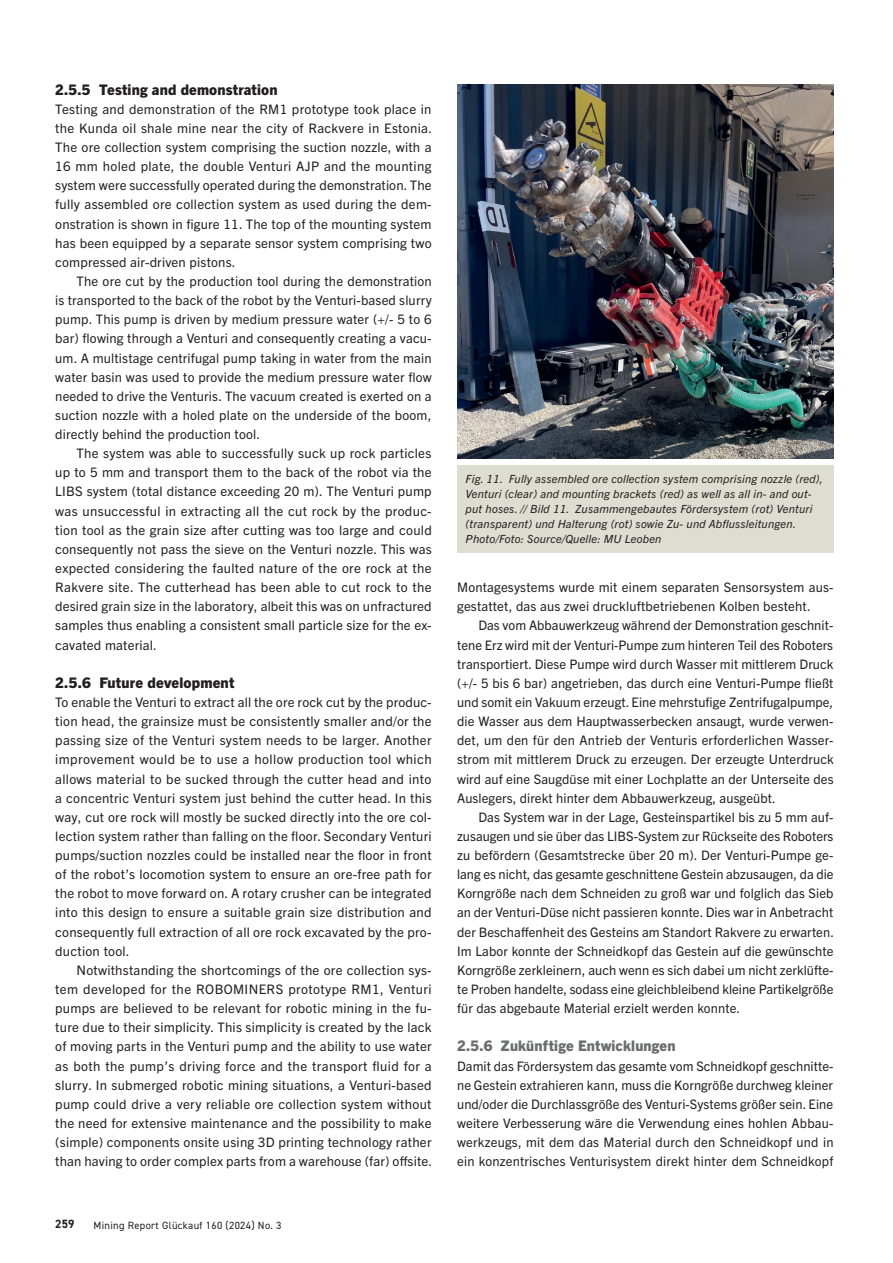
<style>
.page{position:relative;width:893px;height:1263px;background:#fff}
.page>*{position:absolute;margin:0;border:0;box-sizing:border-box;transform-origin:0 0}
.t1{font:800 14.7px "Trade Gothic Next LT Pro";letter-spacing:.01em;color:#231f20}
.t2{font:800 14.7px "Trade Gothic Next LT Pro";letter-spacing:.01em;color:#6c6d70}
.t3{font:13.2px/19.2px "Trade Gothic Next LT Pro";letter-spacing:.01em;color:#231f20;text-align:justify}
.t4{font:700 12px "DIN2014";color:#231f20}
.t5{font:italic 11.25px/15px "Trade Gothic Next LT Pro";letter-spacing:.015em;color:#231f20}
.t6{font:10.5px "DIN2014";letter-spacing:.03em;color:#231f20}
</style>
<div class="page">
<img style="left:457px;top:85px;width:376px;height:373px">
<div style="left:457px;top:465px;width:376px;height:88px;background:#deddd1"></div>
<p class="t1" style="left:55px;top:79px;width:224px">2.5.5 Testing and demonstration</p>
<p class="t3" style="left:55px;top:98px;width:378px">Testing and demonstration of the RM1 prototype took place in the Kunda oil shale mine near the city of Rackvere in Estonia.<br>The ore collection system comprising the suction nozzle, with a 16 mm holed plate, the double Venturi AJP and the mounting system were successfully operated during the demonstration. The fully assembled ore collection system as used during the dem&shy;onstration is shown in figure 11. The top of the mounting system has been equipped by a separate sensor system comprising two compressed air-driven pistons.</p>
<p class="t3" style="left:55px;top:271px;width:378px;text-indent:21px">The ore cut by the production tool during the demonstration is transported to the back of the robot by the Venturi-based slurry pump. This pump is driven by medium pressure water (+/- 5 to 6 bar) flowing through a Venturi and consequently creating a vacu&shy;um. A multistage centrifugal pump taking in water from the main water basin was used to provide the medium pressure water flow needed to drive the Venturis. The vacuum created is exerted on a suction nozzle with a holed plate on the underside of the boom, directly behind the production tool.</p>
<p class="t3" style="left:55px;top:443px;width:378px;text-indent:21px">The system was able to successfully suck up rock particles up to 5 mm and transport them to the back of the robot via the LIBS system (total distance exceeding 20 m). The Venturi pump was unsuccessful in extracting all the cut rock by the produc&shy;tion tool as the grain size after cutting was too large and could consequently not pass the sieve on the Venturi nozzle. This was expected considering the faulted nature of the ore rock at the Rakvere site. The cutterhead has been able to cut rock to the desired grain size in the laboratory, albeit this was on unfractured samples thus enabling a consistent small particle size for the ex&shy;cavated material.</p>
<p class="t1" style="left:55px;top:672px;width:181px">2.5.6 Future development</p>
<p class="t3" style="left:55px;top:692px;width:378px">To enable the Venturi to extract all the ore rock cut by the produc&shy;tion head, the grainsize must be consistently smaller and/or the passing size of the Venturi system needs to be larger. Another improvement would be to use a hollow production tool which allows material to be sucked through the cutter head and into a concentric Venturi system just behind the cutter head. In this way, cut ore rock will mostly be sucked directly into the ore col&shy;lection system rather than falling on the floor. Secondary Venturi pumps/suction nozzles could be installed near the floor in front of the robot’s locomotion system to ensure an ore-free path for the robot to move forward on. A rotary crusher can be integrated into this design to ensure a suitable grain size distribution and consequently full extraction of all ore rock excavated by the pro&shy;duction tool.</p>
<p class="t3" style="left:55px;top:959px;width:378px;text-indent:21px">Notwithstanding the shortcomings of the ore collection sys&shy;tem developed for the ROBOMINERS prototype RM1, Venturi pumps are believed to be relevant for robotic mining in the fu&shy;ture due to their simplicity. This simplicity is created by the lack of moving parts in the Venturi pump and the ability to use water as both the pump’s driving force and the transport fluid for a slurry. In submerged robotic mining situations, a Venturi-based pump could drive a very reliable ore collection system without the need for extensive maintenance and the possibility to make (simple) components onsite using 3D printing technology rather than having to order complex parts from a warehouse (far) offsite.</p>
<p class="t4" style="left:55px;top:1216px;width:21px">259</p>
<p class="t6" style="left:94px;top:1218px;width:189px">Mining Report Glückauf 160 (2024) No. 3</p>
<p class="t5" style="left:466px;top:471px;width:359px">Fig. 11. Fully assembled ore collection system comprising nozzle (red), Venturi (clear) and mounting brackets (red) as well as all in- and out&shy;put hoses. // Bild 11. Zusammengebautes Fördersystem (rot) Venturi (transparent) und Halterung (rot) sowie Zu- und Abflussleitungen.<br>Photo/Foto: Source/Quelle: MU Leoben</p>
<p class="t3" style="left:457px;top:577px;width:378px">Montagesystems wurde mit einem separaten Sensorsystem aus&shy;gestattet, das aus zwei druckluftbetriebenen Kolben besteht.</p>
<p class="t3" style="left:457px;top:615px;width:378px;text-indent:21px">Das vom Abbauwerkzeug während der Demonstration geschnit&shy;tene Erz wird mit der Venturi-Pumpe zum hinteren Teil des Roboters transportiert. Diese Pumpe wird durch Wasser mit mittlerem Druck (+/- 5 bis 6 bar) angetrieben, das durch eine Venturi-Pumpe fließt und somit ein Vakuum erzeugt. Eine mehrstufige Zentrifugalpumpe, die Wasser aus dem Hauptwasserbecken ansaugt, wurde verwen&shy;det, um den für den Antrieb der Venturis erforderlichen Wasser&shy;strom mit mittlerem Druck zu erzeugen. Der erzeugte Unterdruck wird auf eine Saugdüse mit einer Lochplatte an der Unterseite des Auslegers, direkt hinter dem Abbauwerkzeug, ausgeübt.</p>
<p class="t3" style="left:457px;top:806px;width:378px;text-indent:21px">Das System war in der Lage, Gesteinspartikel bis zu 5 mm auf&shy;zusaugen und sie über das LIBS-System zur Rückseite des Roboters zu befördern (Gesamtstrecke über 20 m). Der Venturi-Pumpe ge&shy;lang es nicht, das gesamte geschnittene Gestein abzusaugen, da die Korngröße nach dem Schneiden zu groß war und folglich das Sieb an der Venturi-Düse nicht passieren konnte. Dies war in Anbetracht der Beschaffenheit des Gesteins am Standort Rakvere zu erwarten.<br>Im Labor konnte der Schneidkopf das Gestein auf die gewünschte Korngröße zerkleinern, auch wenn es sich dabei um nicht zerklüfte&shy;te Proben handelte, sodass eine gleichbleibend kleine Partikelgröße für das abgebaute Material erzielt werden konnte.</p>
<p class="t2" style="left:457px;top:1036px;width:220px">2.5.6 Zukünftige Entwicklungen</p>
<p class="t3" style="left:457px;top:1055px;width:378px">Damit das Fördersystem das gesamte vom Schneidkopf geschnitte&shy;ne Gestein extrahieren kann, muss die Korngröße durchweg kleiner und/oder die Durchlassgröße des Venturi-Systems größer sein. Eine weitere Verbesserung wäre die Verwendung eines hohlen Abbau&shy;werkzeugs, mit dem das Material durch den Schneidkopf und in ein konzentrisches Venturisystem direkt hinter dem Schneidkopf</p>
</div>
